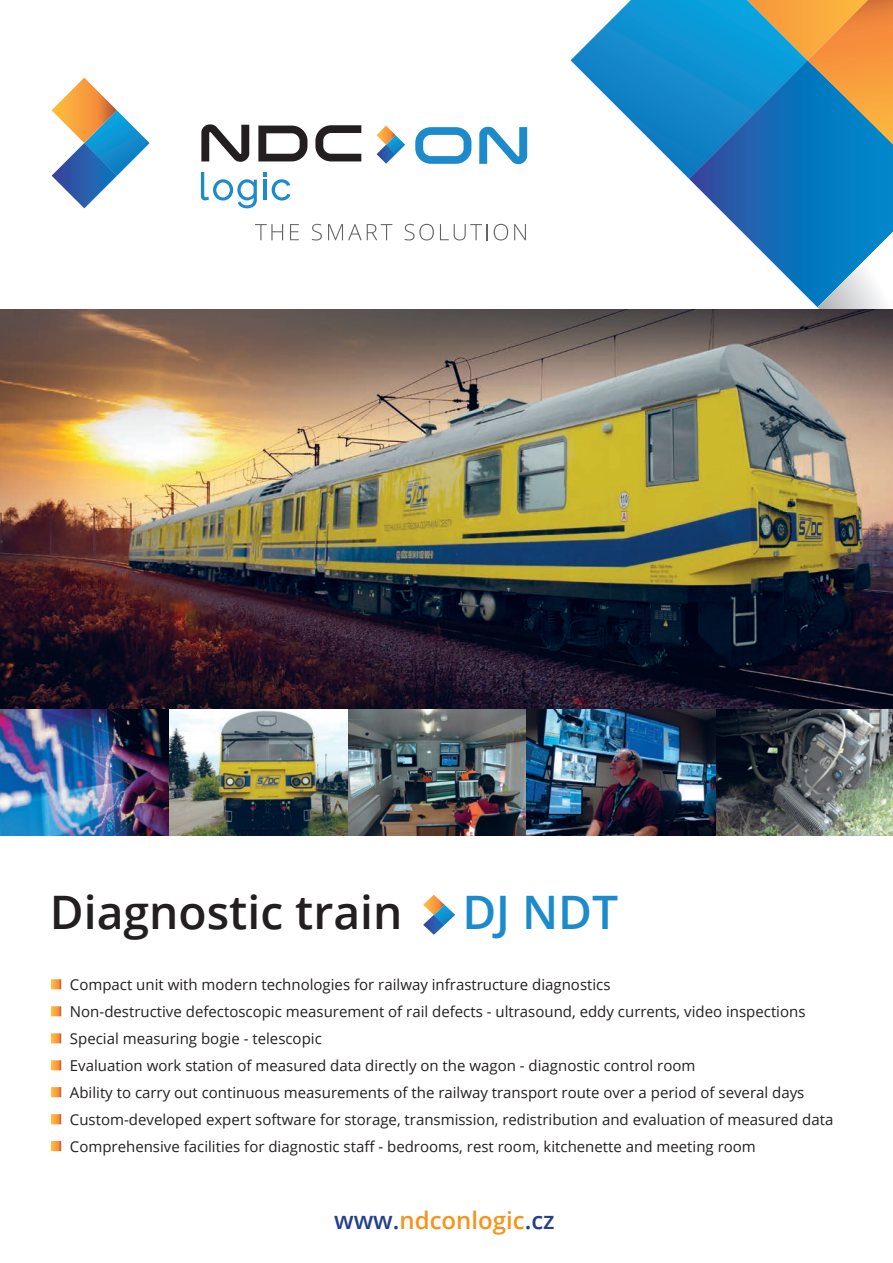
<style>
.page{position:relative;width:893px;height:1263px;background:#fff}
.page>*{position:absolute;margin:0;border:0;box-sizing:border-box;transform-origin:0 0}
.t1{font:600 46.2px "Open Sans";color:#231f20}
.t2{font:600 46.2px "Open Sans";color:#1b8bcb}
.t3{font:600 24px "Open Sans";color:#f7931d}
.t4{font:15px/27px "Open Sans";color:#231f20}
.s1{color:#253f8e}
</style>
<div class="page">
<svg style="left:689px;top:179px;width:204px;height:128px"></svg>
<svg style="left:817px;top:232px;width:76px;height:77px"></svg>
<svg style="left:571px;top:0;width:322px;height:179px"></svg>
<svg style="left:52px;top:78px;width:98px;height:130px"></svg>
<svg style="left:201px;top:124px;width:48px;height:38px"></svg>
<svg style="left:258px;top:126px;width:49px;height:35px"></svg>
<svg style="left:315px;top:125px;width:46px;height:36px"></svg>
<svg style="left:201px;top:172px;width:56px;height:36px"></svg>
<hr style="left:263px;top:180px;width:3px;height:20px;background:#1c8acb">
<svg style="left:263px;top:172px;width:3px;height:5px"></svg>
<svg style="left:272px;top:179px;width:18px;height:22px"></svg>
<svg style="left:415px;top:127px;width:56px;height:37px"></svg>
<svg style="left:479px;top:127px;width:48px;height:37px"></svg>
<svg style="left:376px;top:126px;width:29px;height:38px"></svg>
<svg style="left:255px;top:224px;width:28px;height:16px"></svg>
<svg style="left:290px;top:224px;width:9px;height:16px"></svg>
<svg style="left:312px;top:224px;width:10px;height:16px"></svg>
<svg style="left:328px;top:224px;width:64px;height:16px"></svg>
<svg style="left:405px;top:224px;width:29px;height:16px"></svg>
<svg style="left:440px;top:224px;width:48px;height:16px"></svg>
<svg style="left:494px;top:224px;width:14px;height:16px"></svg>
<svg style="left:514px;top:224px;width:12px;height:16px"></svg>
<img style="left:0;top:309px;width:893px;height:400px">
<img style="left:0;top:709px;width:893px;height:127px">
<svg style="left:423px;top:895px;width:32px;height:40px"></svg>
<svg style="left:51px;top:979px;width:10px;height:10px"></svg>
<svg style="left:51px;top:1006px;width:10px;height:10px"></svg>
<svg style="left:51px;top:1033px;width:10px;height:10px"></svg>
<svg style="left:51px;top:1060px;width:10px;height:10px"></svg>
<svg style="left:51px;top:1087px;width:10px;height:10px"></svg>
<svg style="left:51px;top:1114px;width:10px;height:10px"></svg>
<svg style="left:51px;top:1141px;width:10px;height:10px"></svg>
<h1 class="t1" style="left:50px;top:881px;width:354px">Diagnostic train</h1>
<h1 class="t2" style="left:462px;top:881px;width:157px">DJ NDT</h1>
<p class="t4" style="left:70px;top:970px;width:765px">Compact unit with modern technologies for railway infrastructure diagnostics<br>Non-destructive defectoscopic measurement of rail defects - ultrasound, eddy currents, video inspections Special measuring bogie - telescopic<br>Evaluation work station of measured data directly on the wagon - diagnostic control room<br>Ability to carry out continuous measurements of the railway transport route over a period of several days Custom-developed expert software for storage, transmission, redistribution and evaluation of measured data Comprehensive facilities for diagnostic staff - bedrooms, rest room, kitchenette and meeting room</p>
<h2 class="t3" style="left:334px;top:1204px;width:222px"><span class="s1">www.</span>ndconlogic<span class="s1">.cz</span></h2>
</div>
